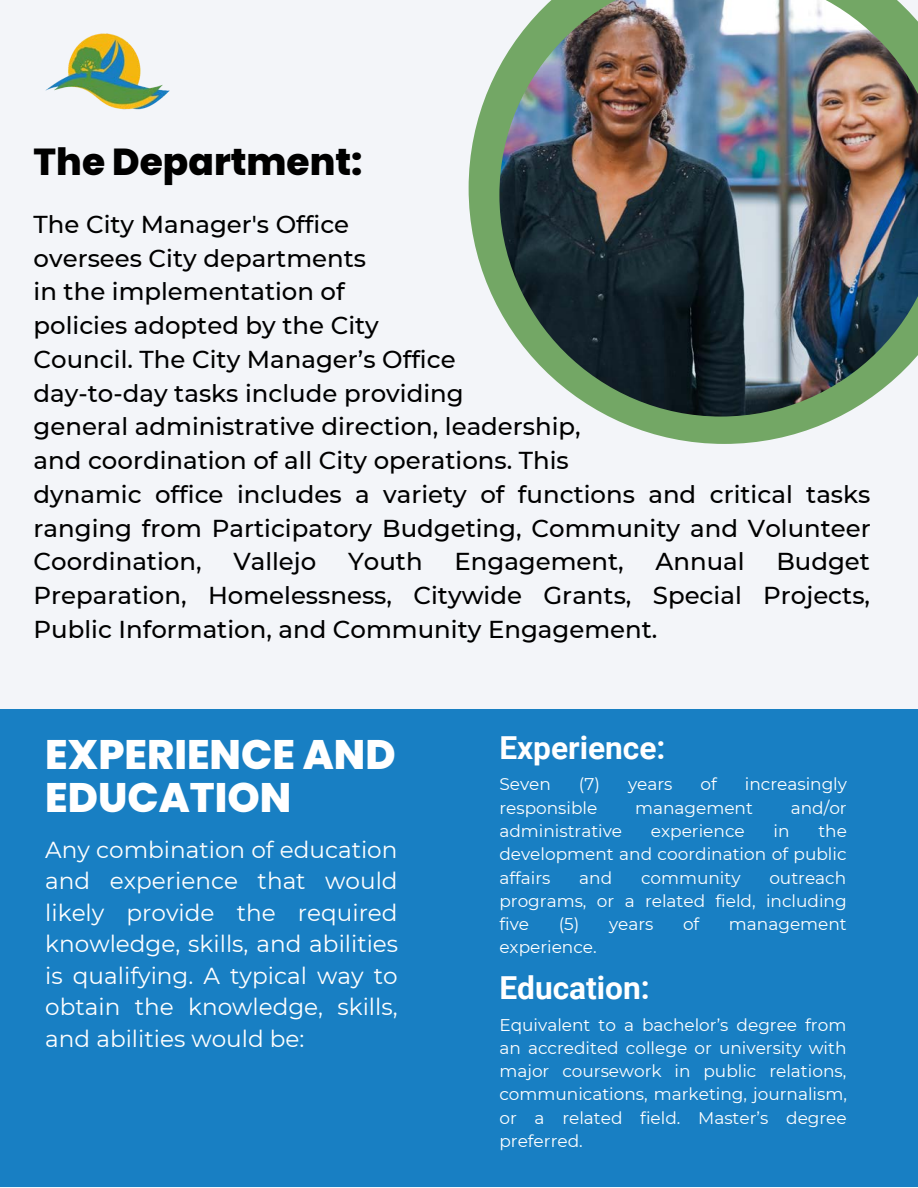
<style>
.page{position:relative;width:918px;height:1188px;background:#f3f5f9}
.page>*{position:absolute;margin:0;border:0;box-sizing:border-box;transform-origin:0 0}
.t1{font:800 41.25px/42.8px "Poppins";color:#fff}
.t2{font:800 37.5px "Poppins";color:#000}
.t3{font:700 31.65px "Roboto";color:#fff}
.t4{font:500 24.45px/33.8px "Montserrat";color:#000}
.t5{font:23.1px/31.5px "Montserrat";color:#fff;text-align:justify}
.t6{font:16.95px/23.2px "Montserrat";color:#fff;text-align:justify}
</style>
<div class="page">
<div style="left:0;top:709px;width:918px;height:478px;background:#187fc3"></div>
<svg style="left:469px;top:67px;width:369px;height:377px"></svg>
<img style="left:499px;top:0;width:419px;height:417px">
<img style="left:45px;top:33px;width:125px;height:77px">
<h2 class="t2" style="left:34px;top:135px;width:330px">The Department:</h2>
<p class="t4" style="left:34px;top:207px;width:839px">The City Manager's Office<br>oversees City departments<br>in the implementation of<br>policies adopted by the City<br>Council. The City Manager’s Office<br>day-to-day tasks include providing<br>general administrative direction, leadership,<br>and coordination of all City operations. This<br>dynamic office includes a variety of functions and critical tasks ranging from Participatory Budgeting, Community and Volunteer Coordination,</p>
<p class="t4" style="left:233px;top:545px;width:85px">Vallejo</p>
<p class="t4" style="left:348px;top:545px;width:76px">Youth</p>
<p class="t4" style="left:455px;top:545px;width:171px">Engagement,</p>
<p class="t4" style="left:656px;top:545px;width:91px">Annual</p>
<p class="t4" style="left:34px;top:545px;width:838px;text-align:justify;text-indent:743px">Budget Preparation, Homelessness, Citywide Grants, Special Projects, Public Information, and Community Engagement.</p>
<h1 class="t1" style="left:45px;top:733px;width:352px">EXPERIENCE AND<br>EDUCATION</h1>
<p class="t3" style="left:499px;top:730px;width:168px">Experience:</p>
<p class="t6" style="left:499px;top:773px;width:53px">Seven</p>
<p class="t6" style="left:579px;top:773px;width:95px">(7) years</p>
<p class="t6" style="left:700px;top:773px;width:18px">of</p>
<p class="t6" style="left:745px;top:773px;width:104px">increasingly</p>
<p class="t6" style="left:499px;top:796px;width:99px">responsible</p>
<p class="t6" style="left:635px;top:796px;width:119px">management</p>
<p class="t6" style="left:791px;top:796px;width:58px">and/or</p>
<p class="t6" style="left:499px;top:819px;width:124px">administrative</p>
<p class="t6" style="left:651px;top:819px;width:95px">experience</p>
<p class="t6" style="left:774px;top:819px;width:18px">in</p>
<p class="t6" style="left:499px;top:819px;width:349px;text-indent:319px">the development and coordination of public affairs</p>
<p class="t5" style="left:45px;top:834px;width:354px">Any combination of education and experience that would likely provide the required knowledge, skills, and abilities is qualifying. A typical way to obtain the knowledge, skills, and abilities would be:</p>
<p class="t6" style="left:499px;top:866px;width:349px;text-indent:270px">outreach programs, or a related field, including five</p>
<p class="t6" style="left:579px;top:866px;width:34px">and</p>
<p class="t6" style="left:641px;top:866px;width:101px">community</p>
<p class="t6" style="left:559px;top:912px;width:96px">(5) years</p>
<p class="t6" style="left:683px;top:912px;width:18px">of</p>
<p class="t6" style="left:729px;top:912px;width:119px">management</p>
<p class="t6" style="left:499px;top:936px;width:99px">experience.</p>
<p class="t3" style="left:499px;top:970px;width:152px">Education:</p>
<p class="t6" style="left:499px;top:1013px;width:349px">Equivalent to a bachelor’s degree from an accredited college or university with major coursework in public relations, communications, marketing, journalism, or a related field. Master’s degree preferred.</p>
</div>
